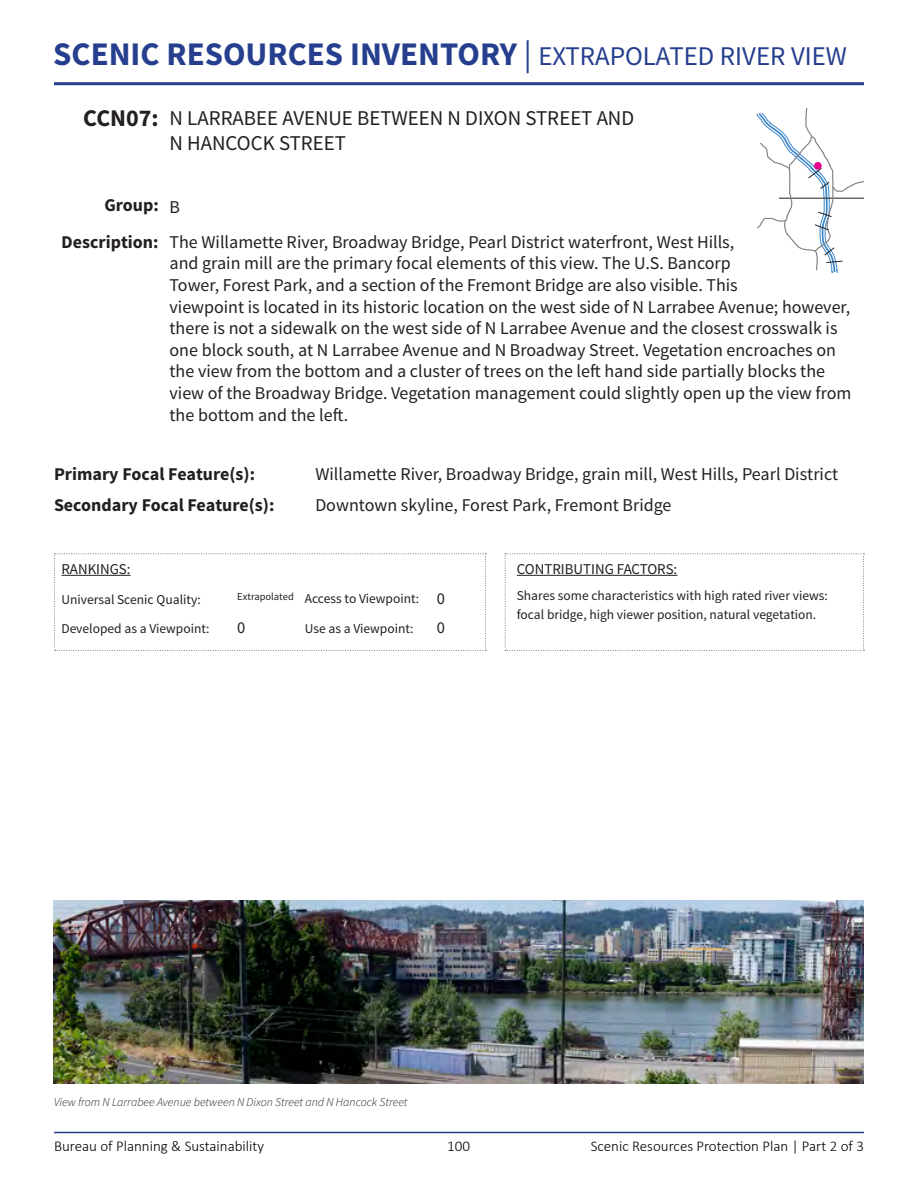
<style>
.page{position:relative;width:918px;height:1188px;background:#fff}
.page>*{position:absolute;margin:0;border:0;box-sizing:border-box;transform-origin:0 0}
.t1{font:700 33px "Source Sans Pro";color:#253f8e}
.t2{font:700 24px "Source Sans Pro";color:#231f20}
.Inventory_Title_-_SS{font:21px/25.2px "Source Sans Pro";color:#231f20}
.Body_Field_Fill_-_SS{font:18px/21.6px "Source Sans Pro";color:#231f20}
.t3{font:700 18px "Source Sans Pro";color:#231f20}
.t4{font:16.5px "Source Sans Pro";color:#231f20}
.t5{font:300 15px "Calibri";color:#000}
.t6{font:15px "Source Sans Pro";color:#231f20}
.t7{font:13.5px/29.7px "Source Sans Pro";color:#231f20}
.t8{font:italic 300 12px "Source Sans Pro";color:#231f20}
.t9{font:10.5px "Source Sans Pro";color:#231f20}
.s1{font-weight:400}
.s2{font-weight:400;font-size:27px}
</style>
<div class="page">
<hr style="left:54px;top:82px;width:810px;height:3px;background:#253f8e">
<hr style="left:54px;top:1132px;width:810px;height:1px;background:#253f8e">
<svg style="left:54px;top:553px;width:432px;height:98px"></svg>
<svg style="left:505px;top:553px;width:359px;height:98px"></svg>
<svg style="left:756px;top:108px;width:108px;height:165px"></svg>
<div style="left:814px;top:162px;width:8px;height:8px;background:#ed028c;border-radius:50%"></div>
<img style="left:53px;top:901px;width:811px;height:182px">
<hr style="left:517px;top:575px;width:160px;height:1px;background:#231f20">
<p class="t1" style="left:53px;top:32px;width:795px">SCENIC RESOURCES INVENTORY <span class="s1">|</span> <span class="s2">EXTRAPOLATED RIVER VIEW</span></p>
<p class="t2" style="left:83px;top:103px;width:77px">CCN07:</p>
<p class="Inventory_Title_-_SS" style="left:170px;top:106px;width:466px">N LARRABEE AVENUE BETWEEN N DIXON STREET AND<br>N HANCOCK STREET</p>
<p class="t3" style="left:104px;top:194px;width:56px">Group:</p>
<p class="t3" style="left:62px;top:231px;width:98px">Description:</p>
<p class="Body_Field_Fill_-_SS" style="left:170px;top:197px;width:12px">B</p>
<p class="Body_Field_Fill_-_SS" style="left:170px;top:231px;width:683px">The Willamette River, Broadway Bridge, Pearl District waterfront, West Hills,<br>and grain mill are the primary focal elements of this view. The U.S. Bancorp<br>Tower, Forest Park, and a section of the Fremont Bridge are also visible. This<br>viewpoint is located in its historic location on the west side of N Larrabee Avenue; however, there is not a sidewalk on the west side of N Larrabee Avenue and the closest crosswalk is one block south, at N Larrabee Avenue and N Broadway Street. Vegetation encroaches on the view from the bottom and a cluster of trees on the left hand side partially blocks the view of the Broadway Bridge. Vegetation management could slightly open up the view from the bottom and the left.</p>
<p class="t3" style="left:54px;top:462px;width:203px">Primary Focal Feature(s):</p>
<p class="t3" style="left:54px;top:494px;width:222px">Secondary Focal Feature(s):</p>
<p class="Body_Field_Fill_-_SS" style="left:315px;top:463px;width:524px">Willamette River, Broadway Bridge, grain mill, West Hills, Pearl District</p>
<p class="Body_Field_Fill_-_SS" style="left:315px;top:495px;width:358px">Downtown skyline, Forest Park, Fremont Bridge</p>
<p class="t6" style="left:62px;top:560px;width:71px">RANKINGS:</p>
<p class="t7" style="left:62px;top:584px;width:150px">Universal Scenic Quality:<br>Developed as a Viewpoint:</p>
<p class="t7" style="left:305px;top:584px;width:116px">Access to Viewpoint:</p>
<p class="t9" style="left:237px;top:590px;width:58px">Extrapolated</p>
<p class="t4" style="left:437px;top:589px;width:10px">0</p>
<p class="t4" style="left:237px;top:617px;width:10px">0</p>
<p class="t4" style="left:437px;top:617px;width:10px">0</p>
<p class="t7" style="left:305px;top:614px;width:110px">Use as a Viewpoint:</p>
<p class="t6" style="left:517px;top:560px;width:162px">CONTRIBUTING FACTORS:</p>
<p class="t7" style="left:517px;top:586px;width:312px;line-height:19.2px">Shares some characteristics with high rated river views: focal bridge, high viewer position, natural vegetation.</p>
<p class="t8" style="left:54px;top:1095px;width:355px">View from N Larrabee Avenue between N Dixon Street and N Hancock Street</p>
<p class="t5" style="left:54px;top:1137px;width:212px">Bureau of Planning &amp; Sustainability</p>
<p class="t5" style="left:447px;top:1137px;width:24px">100</p>
<p class="t5" style="left:591px;top:1137px;width:275px">Scenic Resources Protection Plan | Part 2 of 3</p>
</div>
